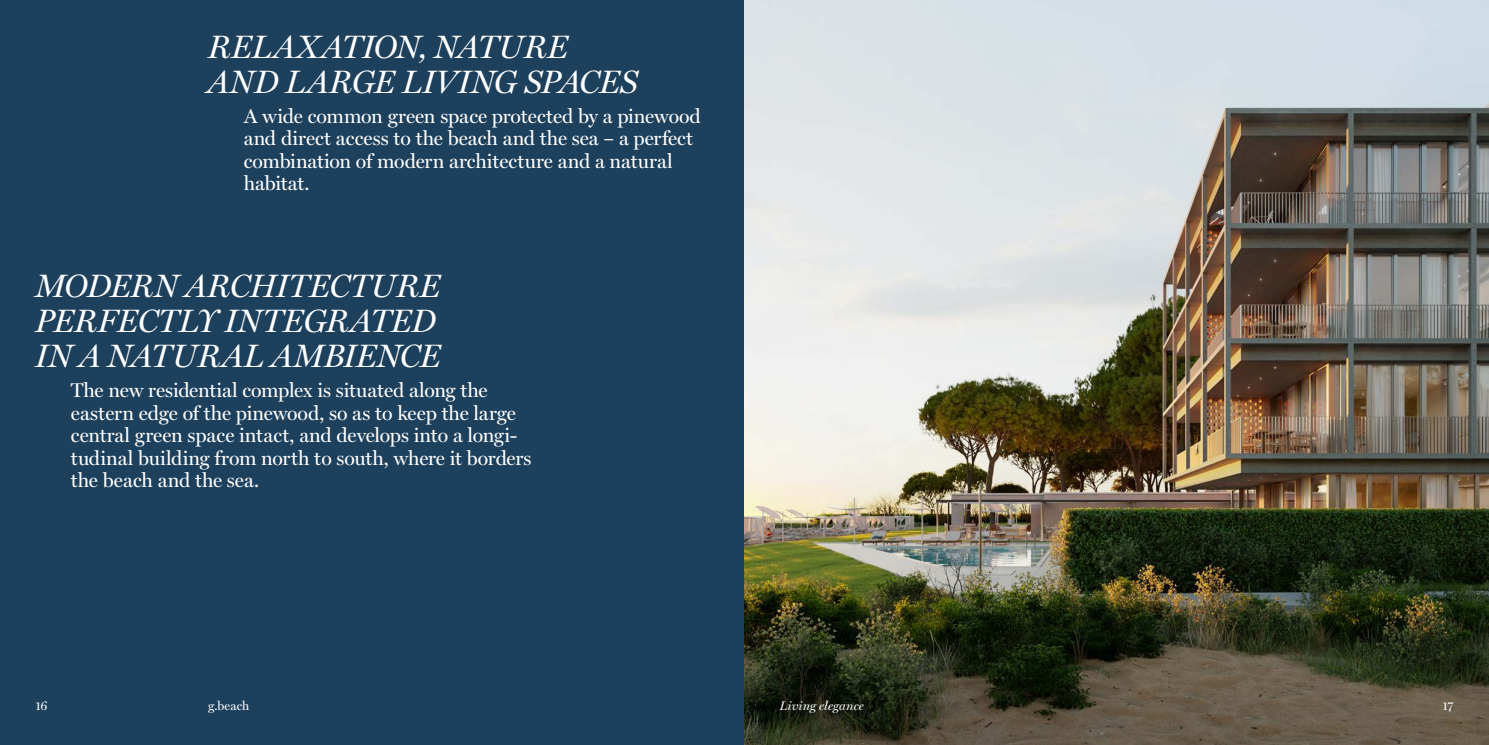
<style>
.page{position:relative;width:1489px;height:745px;background:#fff}
.page>*{position:absolute;margin:0;border:0;box-sizing:border-box;transform-origin:0 0}
.t1{font:italic 32.5px "Miller Display";color:#fff}
.t2{font:20px/22.5px "Miller Display";letter-spacing:-.005em;color:#fff}
.t3{font:italic 12.5px "Miller Display";letter-spacing:.005em;color:#fff}
.t4{font:12.5px "Miller Display";letter-spacing:.005em;color:#fff}
</style>
<div class="page">
<div style="left:0;top:0;width:1488px;height:744px;background:#1d405c"></div>
<img style="left:744px;top:0;width:744px;height:744px">
<p class="t1" style="left:208px;top:27px;width:361px">RELAXATION, NATURE</p>
<p class="t1" style="left:208px;top:62px;width:431px">AND LARGE LIVING SPACES</p>
<p class="t2" style="left:244px;top:104px;width:458px">A wide common green space protected by a pinewood and direct access to the beach and the sea – a perfect combination of modern architecture and a natural habitat.</p>
<p class="t1" style="left:35px;top:266px;width:406px">MODERN ARCHITECTURE</p>
<p class="t1" style="left:35px;top:301px;width:402px">PERFECTLY INTEGRATED</p>
<p class="t1" style="left:35px;top:336px;width:407px">IN A NATURAL AMBIENCE</p>
<p class="t2" style="left:71px;top:379px;width:418px">The new residential complex is situated along the</p>
<p class="t2" style="left:71px;top:401px;width:462px">eastern edge of the pinewood, so as to keep the large central green space intact, and develops into a longi&shy;tudinal building from north to south, where it borders the beach and the sea.</p>
<p class="t4" style="left:35px;top:697px;width:14px">16</p>
<p class="t4" style="left:208px;top:697px;width:43px">g.beach</p>
<p class="t3" style="left:780px;top:697px;width:85px">Living elegance</p>
<p class="t4" style="left:1442px;top:697px;width:13px">17</p>
</div>
